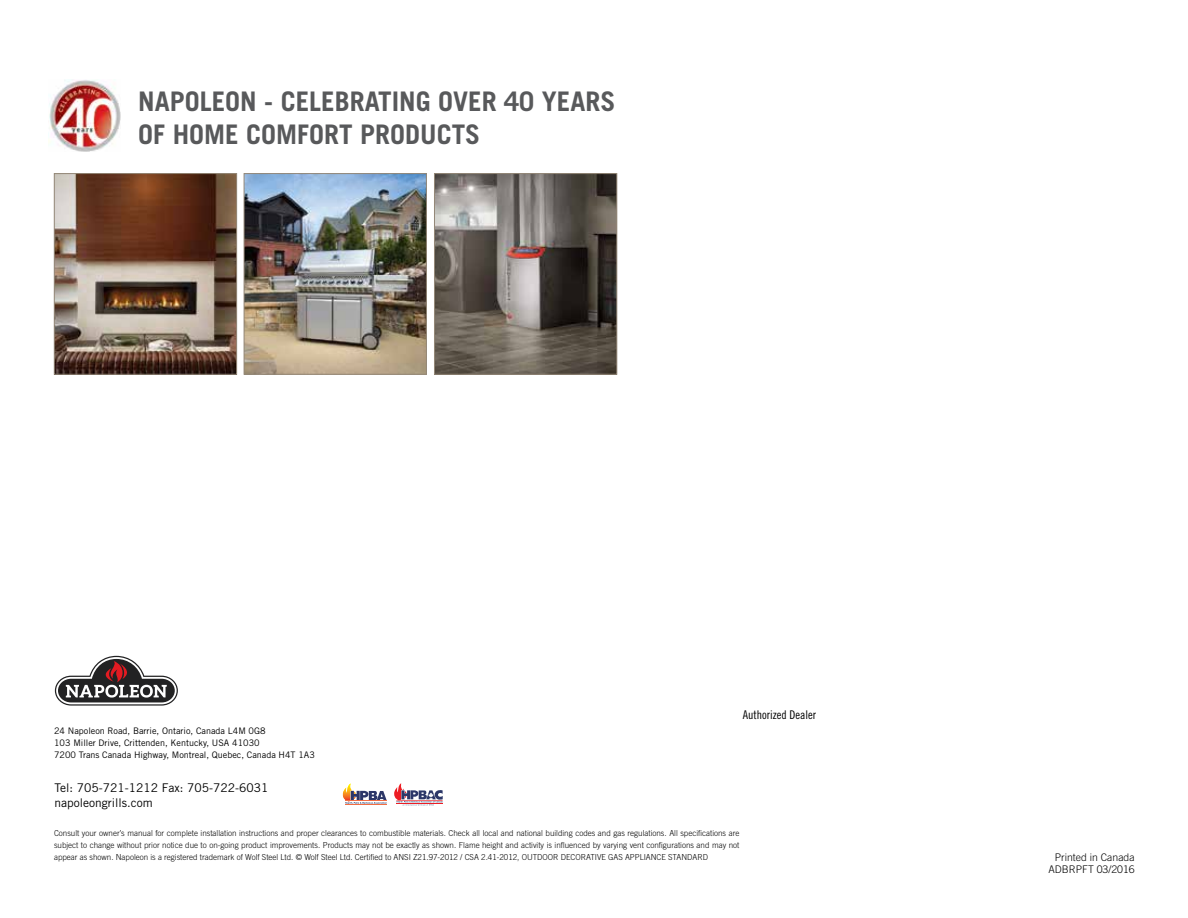
<style>
.page{position:relative;width:1188px;height:918px;background:#fff}
.page>*{position:absolute;margin:0;border:0;box-sizing:border-box;transform-origin:0 0}
.t1{font:700 27px/32.4px "Trade Gothic LT Std";color:#58595b}
.t2{font:12px/14.4px "Trade Gothic LT Std";color:#000}
.t3{font:12px "Trade Gothic LT Std Cn 18";color:#000}
.t4{font:300 10.5px/12.6px "Trade Gothic LT Std";color:#000;text-align:right}
.t5{font:9px/12px "Trade Gothic LT Std";color:#000}
.t6{font:300 8.25px/12px "Trade Gothic LT Std";color:#000;text-align:justify}
</style>
<div class="page">
<svg style="left:343px;top:783px;width:44px;height:21px"></svg>
<hr style="left:345px;top:804px;width:42px;height:1px;background:#f36e43">
<hr style="left:345px;top:801px;width:42px;height:1px;background:#f36e43">
<svg style="left:394px;top:783px;width:49px;height:23px"></svg>
<svg style="left:55px;top:656px;width:123px;height:50px"></svg>
<img style="left:56px;top:175px;width:179px;height:197px">
<div style="left:54px;top:173px;width:183px;height:201px;border:1px solid #948878"></div>
<img style="left:246px;top:175px;width:179px;height:197px">
<div style="left:244px;top:173px;width:183px;height:201px;border:1px solid #948878"></div>
<img style="left:436px;top:175px;width:179px;height:197px">
<div style="left:434px;top:173px;width:183px;height:201px;border:1px solid #948878"></div>
<img style="left:49px;top:80px;width:71px;height:71px">
<h1 class="t1" style="left:138px;top:85px;width:479px">NAPOLEON - CELEBRATING OVER 40 YEARS<br>OF HOME COMFORT PRODUCTS</h1>
<p class="t5" style="left:54px;top:725px;width:262px">24 Napoleon Road, Barrie, Ontario, Canada L4M 0G8<br>103 Miller Drive, Crittenden, Kentucky, USA 41030<br>7200 Trans Canada Highway, Montreal, Quebec, Canada H4T 1A3</p>
<h2 class="t2" style="left:55px;top:781px;width:215px">Tel: 705-721-1212 Fax: 705-722-6031 napoleongrills.com</h2>
<h2 class="t3" style="left:743px;top:708px;width:75px">Authorized Dealer</h2>
<p class="t6" style="left:54px;top:827px;width:687px">Consult your owner’s manual for complete installation instructions and proper clearances to combustible materials. Check all local and national building codes and gas regulations. All specifications are subject to change without prior notice due to on-going product improvements. Products may not be exactly as shown. Flame height and activity is influenced by varying vent configurations and may not appear as shown. Napoleon is a registered trademark of Wolf Steel Ltd. © Wolf Steel Ltd. Certified to ANSI Z21.97-2012 / CSA 2.41-2012, OUTDOOR DECORATIVE GAS APPLIANCE STANDARD</p>
<p class="t4" style="left:1048px;top:850px;width:88px">Printed in Canada<br>ADBRPFT 03/2016</p>
</div>
